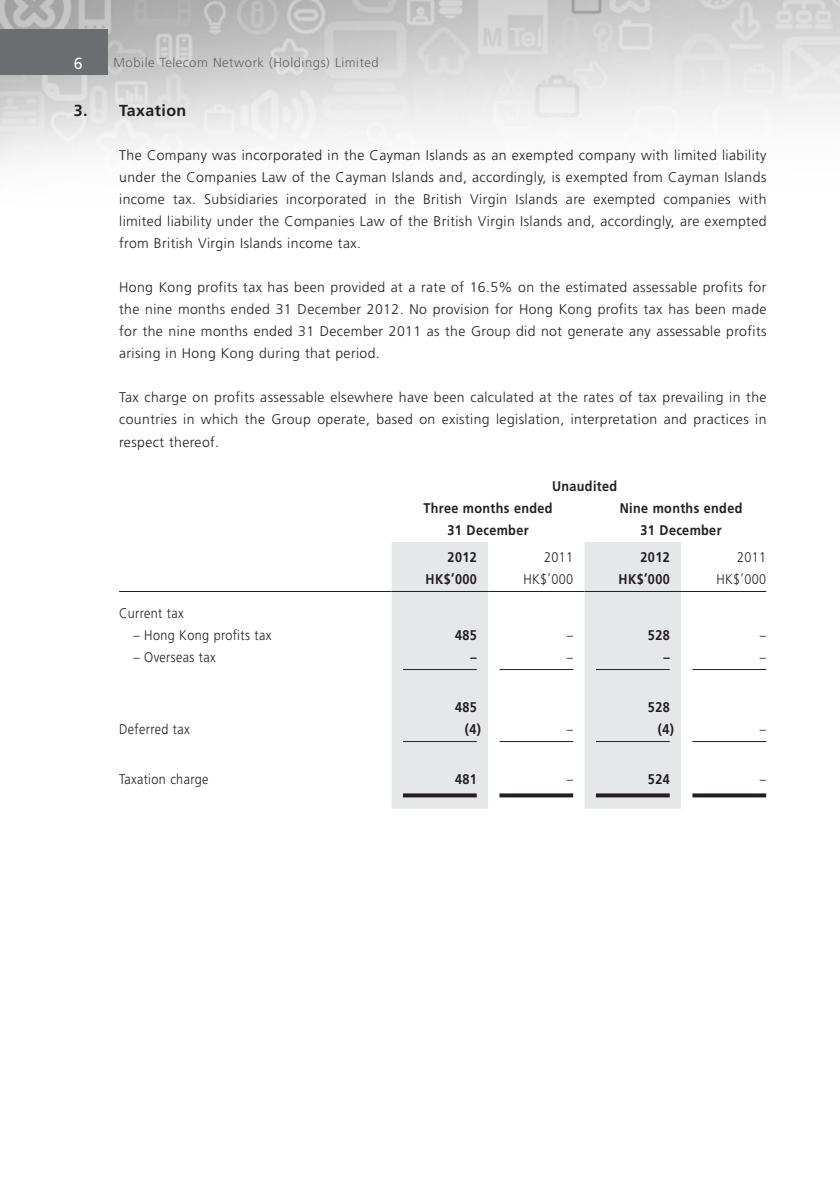
<style>
.page{position:relative;width:840px;height:1191px;background:#fff}
.page>*{position:absolute;margin:0;border:0;box-sizing:border-box;transform-origin:0 0}
.Notes_HD1{font:700 16px "Frutiger LT Std";letter-spacing:.03em;color:#231f20}
.t1{font:16px "Frutiger LT Std";color:#fff}
.Notes{font:300 14px/22px "Frutiger LT Std";letter-spacing:.03em;color:#231f20;text-align:justify}
.Notes-2{font:700 14px "Frutiger LT Std";letter-spacing:.03em;color:#231f20;scale:.9 1}
.Notes-3{font:300 14px "Frutiger LT Std";letter-spacing:.03em;color:#231f20;scale:.9 1}
.t2{font:300 13px "Frutiger LT Std";letter-spacing:.045em;color:#636366}
</style>
<div class="page">
<img style="left:0;top:0;width:839px;height:163px">
<div style="left:0;top:29px;width:108px;height:45px;background:#6c6d70"></div>
<svg style="left:392px;top:542px;width:288px;height:266px;fill:#e6e7e9"></svg>
<hr style="left:119px;top:591px;width:272px;height:1px;background:#231f20">
<hr style="left:391px;top:591px;width:97px;height:1px;background:#231f20">
<hr style="left:488px;top:591px;width:96px;height:1px;background:#231f20">
<hr style="left:584px;top:591px;width:96px;height:1px;background:#231f20">
<hr style="left:680px;top:591px;width:85px;height:1px;background:#231f20">
<hr style="left:403px;top:669px;width:73px;height:1px;background:#231f20">
<hr style="left:499px;top:669px;width:74px;height:1px;background:#231f20">
<hr style="left:595px;top:669px;width:74px;height:1px;background:#231f20">
<hr style="left:692px;top:669px;width:73px;height:1px;background:#231f20">
<hr style="left:403px;top:741px;width:73px;height:1px;background:#231f20">
<hr style="left:499px;top:741px;width:74px;height:1px;background:#231f20">
<hr style="left:595px;top:741px;width:74px;height:1px;background:#231f20">
<hr style="left:692px;top:741px;width:73px;height:1px;background:#231f20">
<svg style="left:403px;top:793px;width:73px;height:4px"></svg>
<svg style="left:499px;top:793px;width:74px;height:4px"></svg>
<svg style="left:595px;top:793px;width:74px;height:4px"></svg>
<svg style="left:692px;top:793px;width:73px;height:4px"></svg>
<p class="t1" style="left:74px;top:54px;width:10px">6</p>
<p class="t2" style="left:113px;top:56px;width:267px">Mobile Telecom Network (Holdings) Limited</p>
<p class="Notes_HD1" style="left:74px;top:101px;width:114px">3. Taxation</p>
<p class="Notes" style="left:119px;top:145px;width:648px">The Company was incorporated in the Cayman Islands as an exempted company with limited liability under the Companies Law of the Cayman Islands and, accordingly, is exempted from Cayman Islands income tax. Subsidiaries incorporated in the British Virgin Islands are exempted companies with limited liability under the Companies Law of the British Virgin Islands and, accordingly, are exempted from British Virgin Islands income tax.</p>
<p class="Notes" style="left:119px;top:277px;width:648px">Hong Kong profits tax has been provided at a rate of 16.5% on the estimated assessable profits for the nine months ended 31 December 2012. No provision for Hong Kong profits tax has been made for the nine months ended 31 December 2011 as the Group did not generate any assessable profits arising in Hong Kong during that period.</p>
<p class="Notes" style="left:119px;top:387px;width:648px">Tax charge on profits assessable elsewhere have been calculated at the rates of tax prevailing in the countries in which the Group operate, based on existing legislation, interpretation and practices in respect thereof.</p>
<p class="Notes-2" style="left:551px;top:477px;width:74px">Unaudited</p>
<p class="Notes-2" style="left:423px;top:499px;width:145px">Three months ended</p>
<p class="Notes-2" style="left:619px;top:499px;width:138px">Nine months ended</p>
<p class="Notes-2" style="left:447px;top:521px;width:91px">31 December</p>
<p class="Notes-2" style="left:640px;top:521px;width:91px">31 December</p>
<p class="Notes-2" style="left:447px;top:549px;width:34px">2012</p>
<p class="Notes-3" style="left:544px;top:549px;width:34px">2011</p>
<p class="Notes-2" style="left:640px;top:549px;width:34px">2012</p>
<p class="Notes-3" style="left:736px;top:549px;width:34px">2011</p>
<p class="Notes-2" style="left:425px;top:571px;width:58px">HK$’000</p>
<p class="Notes-3" style="left:523px;top:571px;width:57px">HK$’000</p>
<p class="Notes-2" style="left:618px;top:571px;width:58px">HK$’000</p>
<p class="Notes-3" style="left:716px;top:571px;width:57px">HK$’000</p>
<p class="Notes-3" style="left:119px;top:605px;width:73px">Current tax</p>
<p class="Notes-3" style="left:133px;top:627px;width:155px">– Hong Kong profits tax</p>
<p class="Notes-2" style="left:455px;top:627px;width:26px">485</p>
<p class="Notes-3" style="left:566px;top:627px;width:9px">–</p>
<p class="Notes-2" style="left:647px;top:627px;width:26px">528</p>
<p class="Notes-3" style="left:759px;top:627px;width:8px">–</p>
<p class="Notes-3" style="left:133px;top:649px;width:93px">– Overseas tax</p>
<p class="Notes-2" style="left:470px;top:649px;width:8px">–</p>
<p class="Notes-3" style="left:566px;top:649px;width:9px">–</p>
<p class="Notes-2" style="left:663px;top:649px;width:9px">–</p>
<p class="Notes-3" style="left:759px;top:649px;width:8px">–</p>
<p class="Notes-2" style="left:455px;top:699px;width:26px">485</p>
<p class="Notes-2" style="left:647px;top:699px;width:26px">528</p>
<p class="Notes-3" style="left:119px;top:721px;width:80px">Deferred tax</p>
<p class="Notes-2" style="left:464px;top:721px;width:19px">(4)</p>
<p class="Notes-3" style="left:566px;top:721px;width:8px">–</p>
<p class="Notes-2" style="left:657px;top:721px;width:19px">(4)</p>
<p class="Notes-3" style="left:759px;top:721px;width:8px">–</p>
<p class="Notes-3" style="left:119px;top:771px;width:101px">Taxation charge</p>
<p class="Notes-2" style="left:455px;top:771px;width:26px">481</p>
<p class="Notes-3" style="left:566px;top:771px;width:8px">–</p>
<p class="Notes-2" style="left:647px;top:771px;width:26px">524</p>
<p class="Notes-3" style="left:759px;top:771px;width:8px">–</p>
</div>
